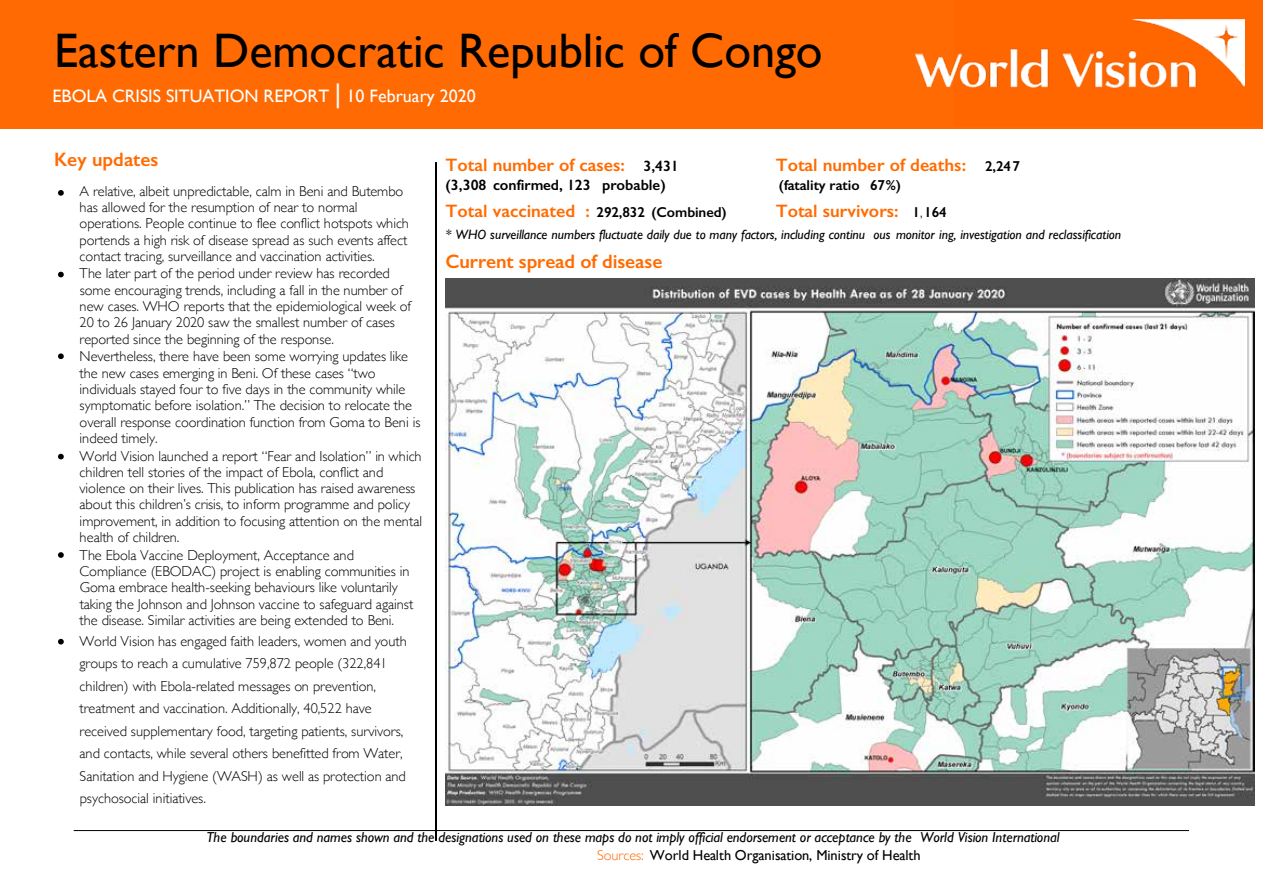
<style>
.page{position:relative;width:1263px;height:894px;background:#fff}
.page>*{position:absolute;margin:0;border:0;box-sizing:border-box;transform-origin:0 0}
.t1{font:48.3px "Gill Sans";color:#000}
.t2{font:600 19.5px "Gill Sans";letter-spacing:-.005em;color:#ff6b00}
.t3{font:600 18px "Gill Sans";color:#ff6b00}
.t4{font:18px "Gill Sans";color:#fff}
.t5{font:600 15px "Gill Sans";color:#000}
.t6{font:300 14.4px/16.2px "Gill Sans";color:#000}
.t7{font:italic 14.4px/18px "Gill Sans";color:#000}
.t8{font:600 14.4px "Gill Sans";letter-spacing:-.01em;color:#000}
.t9{font:italic 13.5px "Gill Sans";color:#000}
.s1{font-size:27px}
.s2{font-size:15px;color:#000}
.s3{font-size:14.4px;color:#000}
.s4{font-size:18px;color:#ff6b00}
.s5{font-weight:300;font-size:14.4px;color:#000}
.s6{font-weight:300;font-style:normal;color:#ff6b00}
.s7{font-style:normal}
</style>
<div class="page">
<div style="left:0;top:0;width:1263px;height:128px;background:#ff6a03"></div>
<img style="left:435px;top:163px;width:1px;height:676px">
<hr style="left:74px;top:829px;width:1115px;height:1px;background:#000">
<img style="left:446px;top:278px;width:808px;height:527px">
<div style="left:955px;top:0;width:308px;height:127px;background:#f60"></div>
<img style="left:916px;top:20px;width:328px;height:67px">
<svg style="left:58px;top:190px;width:6px;height:5px"></svg>
<svg style="left:58px;top:271px;width:6px;height:6px"></svg>
<svg style="left:58px;top:353px;width:6px;height:6px"></svg>
<svg style="left:58px;top:453px;width:6px;height:6px"></svg>
<svg style="left:58px;top:552px;width:6px;height:5px"></svg>
<svg style="left:58px;top:638px;width:6px;height:6px"></svg>
<h1 class="t1" style="left:54px;top:22px;width:770px">Eastern Democratic Republic of Congo</h1>
<p class="t4" style="left:52px;top:85px;width:425px">EBOLA CRISIS SITUATION REPORT <span class="s1">|</span> 10 February 2020</p>
<h2 class="t2" style="left:54px;top:148px;width:106px">Key updates</h2>
<p class="t6" style="left:80px;top:182px;width:331px">A relative, albeit unpredictable, calm in Beni and Butembo has allowed for the resumption of near to normal operations. People continue to flee conflict hotspots which portends a high risk of disease spread as such events affect contact tracing, surveillance and vaccination activities.</p>
<p class="t6" style="left:79px;top:265px;width:333px">The later part of the period under review has recorded some encouraging trends, including a fall in the number of new cases. WHO reports that the epidemiological week of 20 to 26 January 2020 saw the smallest number of cases reported since the beginning of the response.</p>
<p class="t6" style="left:80px;top:348px;width:342px">Nevertheless, there have been some worrying updates like the new cases emerging in Beni. Of these cases “two individuals stayed four to five days in the community while symptomatic before isolation.” The decision to relocate the overall response coordination function from Goma to Beni is indeed timely.</p>
<p class="t6" style="left:80px;top:447px;width:344px">World Vision launched a report “Fear and Isolation” in which children tell stories of the impact of Ebola, conflict and violence on their lives. This publication has raised awareness about this children’s crisis, to inform programme and policy improvement, in addition to focusing attention on the mental health of children.</p>
<p class="t6" style="left:80px;top:546px;width:335px">The Ebola Vaccine Deployment, Acceptance and Compliance (EBODAC) project is enabling communities in Goma embrace health-seeking behaviours like voluntarily taking the Johnson and Johnson vaccine to safeguard against the disease. Similar activities are being extended to Beni.</p>
<p class="t6" style="left:80px;top:629px;width:329px;line-height:22.5px">World Vision has engaged faith leaders, women and youth groups to reach a cumulative 759,872 people (322,841 children) with Ebola-related messages on prevention, treatment and vaccination. Additionally, 40,522 have received supplementary food, targeting patients, survivors, and contacts, while several others benefitted from Water, Sanitation and Hygiene (WASH) as well as protection and psychosocial initiatives.</p>
<p class="t3" style="left:446px;top:153px;width:235px">Total number of cases: <span class="s2">3,431</span></p>
<p class="t3" style="left:776px;top:153px;width:246px">Total number of deaths: <span class="s3">2,247</span></p>
<p class="t5" style="left:446px;top:176px;width:222px">(3,308 confirmed, 123 probable)</p>
<p class="t8" style="left:779px;top:177px;width:123px">(fatality ratio 67%)</p>
<p class="t8" style="left:446px;top:203px;width:283px"><span class="s4">Total vaccinated :</span> 292,832 (Combined)</p>
<p class="t3" style="left:776px;top:199px;width:173px">Total survivors: <span class="s3">1</span><span class="s5">,</span><span class="s3">164</span></p>
<p class="t9" style="left:446px;top:227px;width:677px">* WHO surveillance numbers fluctuate daily due to many factors, including continu ous monitor ing, investigation and reclassification</p>
<h2 class="t2" style="left:446px;top:249px;width:218px">Current spread of disease</h2>
<p class="t7" style="left:597px;top:828px;width:464px;text-indent:-391px">The boundaries and names shown and the designations used on these maps do not imply official endorsement or acceptance by the World Vision International<br><span class="s6">Sources:</span> <span class="s7">World Health Organisation, Ministry of Health</span></p>
</div>
